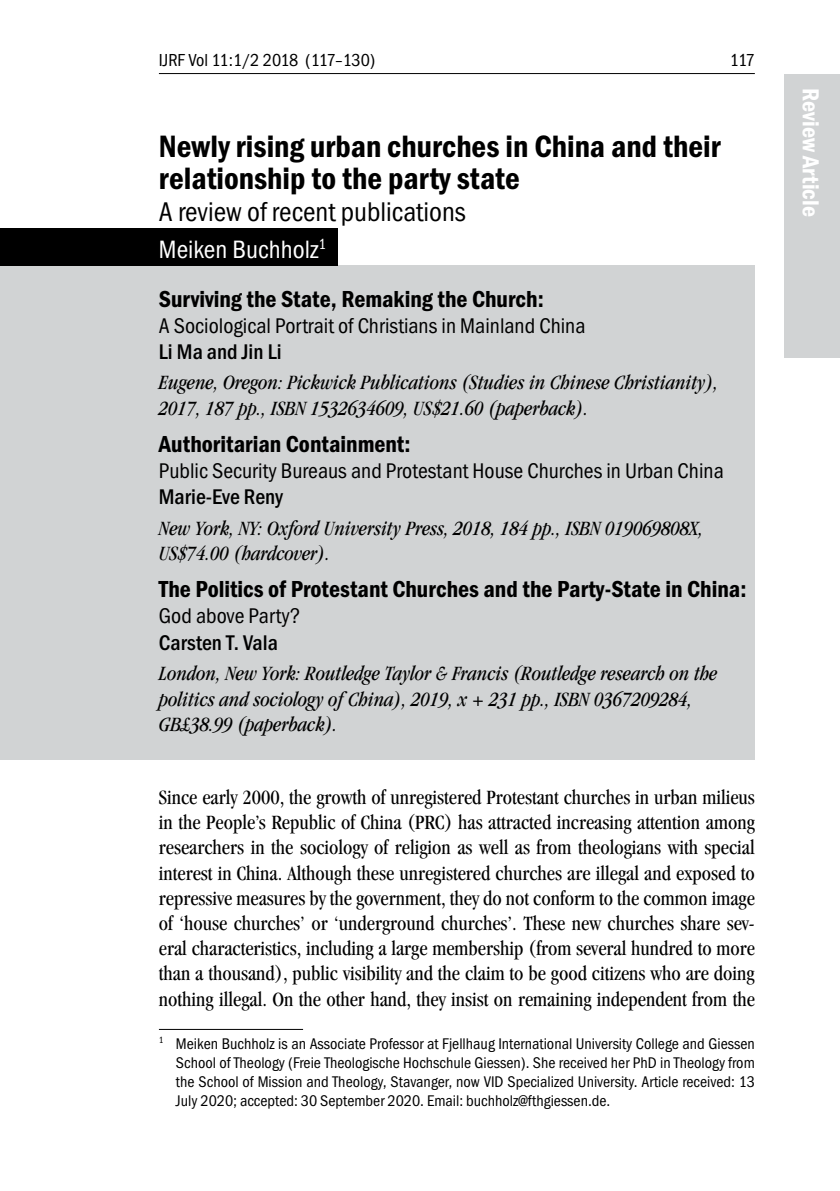
<style>
.page{position:relative;width:840px;height:1191px;background:#fff}
.page>*{position:absolute;margin:0;border:0;box-sizing:border-box;transform-origin:0 0}
.t1{font:600 condensed 32px/32px "Franklin Gothic Itc T";color:#000}
.t2{font:condensed 28px "Franklin Gothic Itc T";color:#000}
.t3{font:condensed 26px "Franklin Gothic Itc T";color:#fff}
.t4{font:600 condensed 24px "Franklin Gothic Itc T";color:#000}
.t5{font:600 condensed 24px "Franklin Gothic Itc T";color:#fff}
.t6{font:condensed 22px "Franklin Gothic Itc T";color:#000}
.t7{font:500 condensed 22px "Franklin Gothic Itc T";color:#000}
.t8{font:condensed 21px/25.2px "Garamond";color:#000;text-align:justify}
.t9{font:italic condensed 21px/25.2px "Garamond";color:#000}
.t10{font:condensed 18px "Franklin Gothic Itc T";letter-spacing:-.025em;color:#000}
.t11{font:condensed 16px/19.2px "Franklin Gothic Itc T";color:#000;text-align:justify}
</style>
<div class="page">
<hr style="left:159px;top:73px;width:595px;height:1px;background:#000">
<div style="left:0;top:266px;width:754px;height:494px;background:#d1d3d4"></div>
<div style="left:0;top:228px;width:337px;height:38px;background:#000"></div>
<hr style="left:159px;top:1029px;width:144px;height:1px;background:#000">
<div style="left:784px;top:74px;width:55px;height:283px;background:#d1d3d4"></div>
<p class="t10" style="left:159px;top:50px;width:218px">IJRF Vol 11:1/2 2018 (117–130)</p>
<p class="t10" style="left:729px;top:50px;width:26px">117</p>
<h1 class="t1" style="left:159px;top:130px;width:563px">Newly rising urban churches in China and their relationship to the party state</h1>
<h2 class="t2" style="left:159px;top:196px;width:308px">A review of recent publications</h2>
<p class="t3" style="left:159px;top:235px;width:169px">Meiken Buchholz<sup>1</sup></p>
<p class="t4" style="left:159px;top:285px;width:386px">Surviving the State, Remaking the Church:</p>
<p class="t6" style="left:159px;top:313px;width:428px">A Sociological Portrait of Christians in Mainland China</p>
<p class="t7" style="left:159px;top:339px;width:124px">Li Ma and Jin Li</p>
<p class="t9" style="left:159px;top:370px;width:560px">Eugene, Oregon: Pickwick Publications (Studies in Chinese Christianity),<br>2017, 187 pp., ISBN 1532634609, US$21.60 (paperback).</p>
<p class="t4" style="left:159px;top:430px;width:253px">Authoritarian Containment:</p>
<p class="t6" style="left:159px;top:458px;width:566px">Public Security Bureaus and Protestant House Churches in Urban China</p>
<p class="t7" style="left:159px;top:484px;width:125px">Marie-Eve Reny</p>
<p class="t9" style="left:159px;top:515px;width:545px">New York, NY: Oxford University Press, 2018, 184 pp., ISBN 019069808X,<br>US$74.00 (hardcover).</p>
<p class="t4" style="left:159px;top:576px;width:588px">The Politics of Protestant Churches and the Party-State in China:</p>
<p class="t6" style="left:159px;top:604px;width:143px">God above Party?</p>
<p class="t7" style="left:159px;top:630px;width:120px">Carsten T. Vala</p>
<p class="t9" style="left:159px;top:661px;width:559px">London, New York: Routledge Taylor &amp; Francis (Routledge research on the politics and sociology of China), 2019, x + 231 pp., ISBN 0367209284,<br>GB£38.99 (paperback).</p>
<p class="t8" style="left:159px;top:784px;width:597px">Since early 2000, the growth of unregistered Protestant churches in urban milieus in the People’s Republic of China (PRC) has attracted increasing attention among researchers in the sociology of religion as well as from theologians with special interest in China. Although these unregistered churches are illegal and exposed to repressive measures by the government, they do not conform to the common image of ‘house churches’ or ‘underground churches’. These new churches share sev&shy;eral characteristics, including a large membership (from several hundred to more than a thousand), public visibility and the claim to be good citizens who are doing nothing illegal. On the other hand, they insist on remaining independent from the</p>
<p class="t11" style="left:176px;top:1033px;width:580px;text-indent:-17px"><sup>1</sup> Meiken Buchholz is an Associate Professor at Fjellhaug International University College and Giessen School of Theology (Freie Theologische Hochschule Giessen). She received her PhD in Theology from the School of Mission and Theology, Stavanger, now VID Specialized University. Article received: 13<br>July 2020; accepted: 30 September 2020. Email: buchholz@fthgiessen.de.</p>
<p class="t5" style="left:823px;top:88px;width:130px;rotate:90deg">Review Article</p>
</div>
